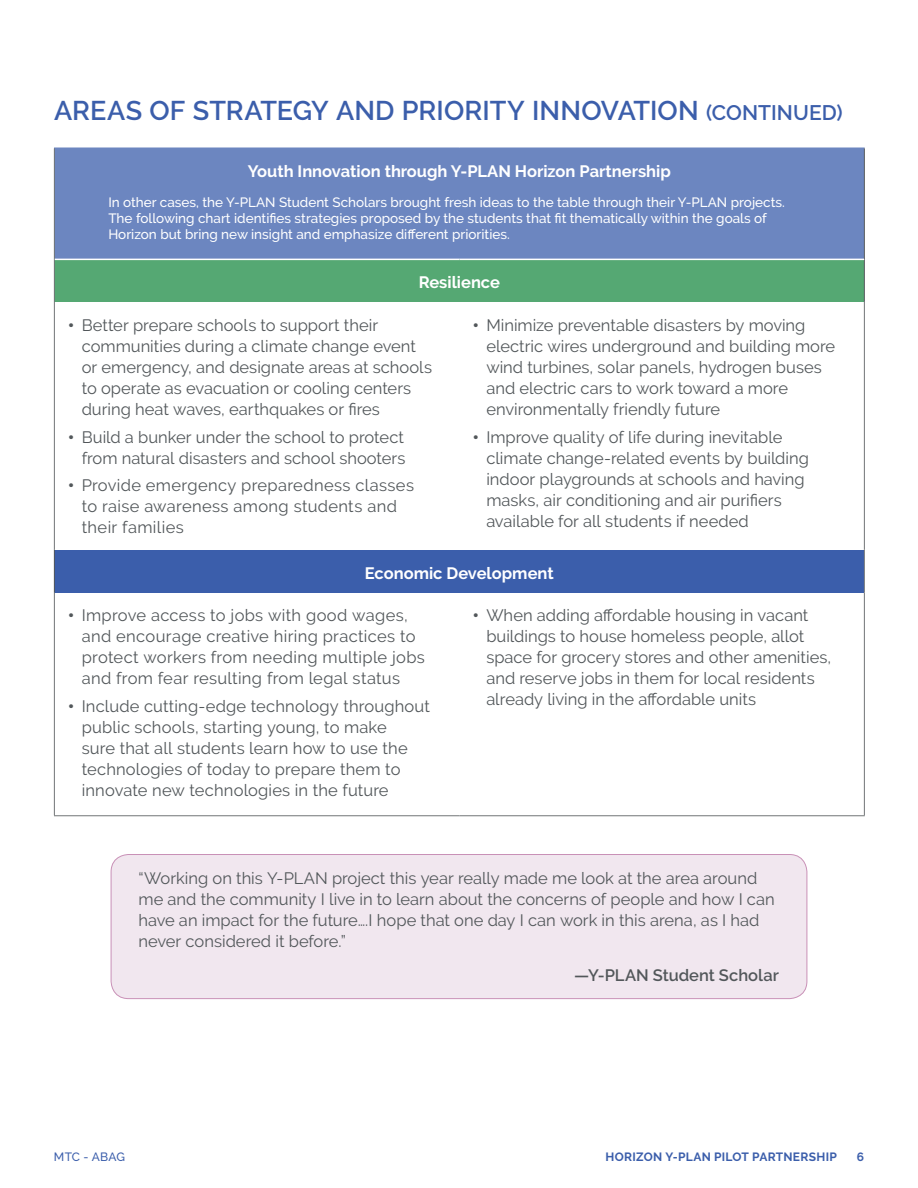
<style>
.page{position:relative;width:918px;height:1188px;background:#fff}
.page>*{position:absolute;margin:0;border:0;box-sizing:border-box;transform-origin:0 0}
.t1{font:600 27px "Raleway";letter-spacing:.005em;color:#3b5eab}
.t2{font:16.5px/21px "Raleway";color:#52575a}
.t3{font:16.5px/21px "Raleway";letter-spacing:.02em;color:#52575a}
.t4{font:700 16.5px "Raleway";color:#fff}
.t5{font:600 16.5px "Raleway";color:#52575a}
.t6{font:500 13.5px/16.2px "Raleway";color:#fff}
.t7{font:700 12px "Raleway";letter-spacing:.025em;color:#3b5eab}
.t8{font:500 12px "Raleway";letter-spacing:.015em;color:#3b5eab}
.s1{font-size:21px}
.s2{font-weight:900}
</style>
<div class="page">
<div style="left:54px;top:148px;width:810px;height:111px;background:#6c86c0"></div>
<div style="left:54px;top:259px;width:810px;height:43px;background:#55a873"></div>
<div style="left:54px;top:550px;width:810px;height:42px;background:#3b5eab"></div>
<hr style="left:54px;top:148px;width:1px;height:111px;background:#717577">
<hr style="left:54px;top:259px;width:1px;height:43px;background:#717577">
<hr style="left:54px;top:302px;width:1px;height:248px;background:#717577">
<hr style="left:864px;top:302px;width:1px;height:248px;background:#717577">
<hr style="left:864px;top:550px;width:1px;height:42px;background:#717577">
<hr style="left:54px;top:592px;width:1px;height:223px;background:#717577">
<hr style="left:864px;top:592px;width:1px;height:223px;background:#717577">
<hr style="left:54px;top:815px;width:405px;height:1px;background:#717577">
<hr style="left:459px;top:815px;width:406px;height:1px;background:#717577">
<hr style="left:864px;top:148px;width:1px;height:111px;background:#52575a">
<hr style="left:864px;top:259px;width:1px;height:43px;background:#52575a">
<hr style="left:54px;top:550px;width:1px;height:42px;background:#52575a">
<hr style="left:55px;top:259px;width:404px;height:1px;background:#fff">
<hr style="left:459px;top:259px;width:405px;height:1px;background:#fff">
<div style="left:111px;top:855px;width:696px;height:144px;background:#f1e7ef;border-radius:18px"></div>
<div style="left:111px;top:854px;width:696px;height:145px;border:1px solid #c991b7;border-radius:18px"></div>
<h1 class="t1" style="left:54px;top:95px;width:790px">AREAS OF STRATEGY AND PRIORITY INNOVATION <span class="s1">(CONTINUED)</span></h1>
<p class="t4" style="left:248px;top:162px;width:425px">Youth Innovation through Y-PLAN Horizon Partnership</p>
<p class="t6" style="left:108px;top:194px;width:678px">In other cases, the Y-PLAN Student Scholars brought fresh ideas to the table through their Y-PLAN projects.<br>The following chart identifies strategies proposed by the students that fit thematically within the goals of<br>Horizon but bring new insight and emphasize different priorities.</p>
<p class="t4" style="left:419px;top:273px;width:83px">Resilience</p>
<p class="t2" style="left:82px;top:315px;width:352px;text-indent:-13px"><span class="s2">•</span> Better prepare schools to support their communities during a climate change event or emergency, and designate areas at schools to operate as evacuation or cooling centers during heat waves, earthquakes or fires</p>
<p class="t2" style="left:68px;top:426px;width:339px;text-align:right"><span class="s2">•</span> Build a bunker under the school to protect from natural disasters and school shooters</p>
<p class="t3" style="left:82px;top:475px;width:334px;text-indent:-13px"><span class="s2">•</span> Provide emergency preparedness classes to raise awareness among students and their families</p>
<p class="t2" style="left:486px;top:315px;width:350px;text-indent:-13px"><span class="s2">•</span> Minimize preventable disasters by moving electric wires underground and building more wind turbines, solar panels, hydrogen buses and electric cars to work toward a more environmentally friendly future</p>
<p class="t2" style="left:486px;top:426px;width:324px;text-indent:-13px"><span class="s2">•</span> Improve quality of life during inevitable climate change-related events by building indoor playgrounds at schools and having masks, air conditioning and air purifiers available for all students if needed</p>
<p class="t4" style="left:365px;top:564px;width:190px">Economic Development</p>
<p class="t3" style="left:82px;top:605px;width:345px;text-indent:-13px"><span class="s2">•</span> Improve access to jobs with good wages, and encourage creative hiring practices to protect workers from needing multiple jobs and from fear resulting from legal status</p>
<p class="t2" style="left:82px;top:696px;width:350px;text-indent:-13px"><span class="s2">•</span> Include cutting-edge technology throughout public schools, starting young, to make<br>sure that all students learn how to use the technologies of today to prepare them to innovate new technologies in the future</p>
<p class="t2" style="left:486px;top:605px;width:346px;text-indent:-13px"><span class="s2">•</span> When adding affordable housing in vacant buildings to house homeless people, allot space for grocery stores and other amenities, and reserve jobs in them for local residents already living in the affordable units</p>
<p class="t2" style="left:138px;top:867px;width:638px">“Working on this Y-PLAN project this year really made me look at the area around me and the community I live in to learn about the concerns of people and how I can have an impact for the future….I hope that one day I can work in this arena, as I had never considered it before.”</p>
<p class="t5" style="left:574px;top:966px;width:206px">—Y-PLAN Student Scholar</p>
<p class="t8" style="left:54px;top:1150px;width:72px">MTC - ABAG</p>
<p class="t7" style="left:605px;top:1150px;width:233px">HORIZON Y-PLAN PILOT PARTNERSHIP</p>
<p class="t7" style="left:857px;top:1150px;width:9px">6</p>
</div>
